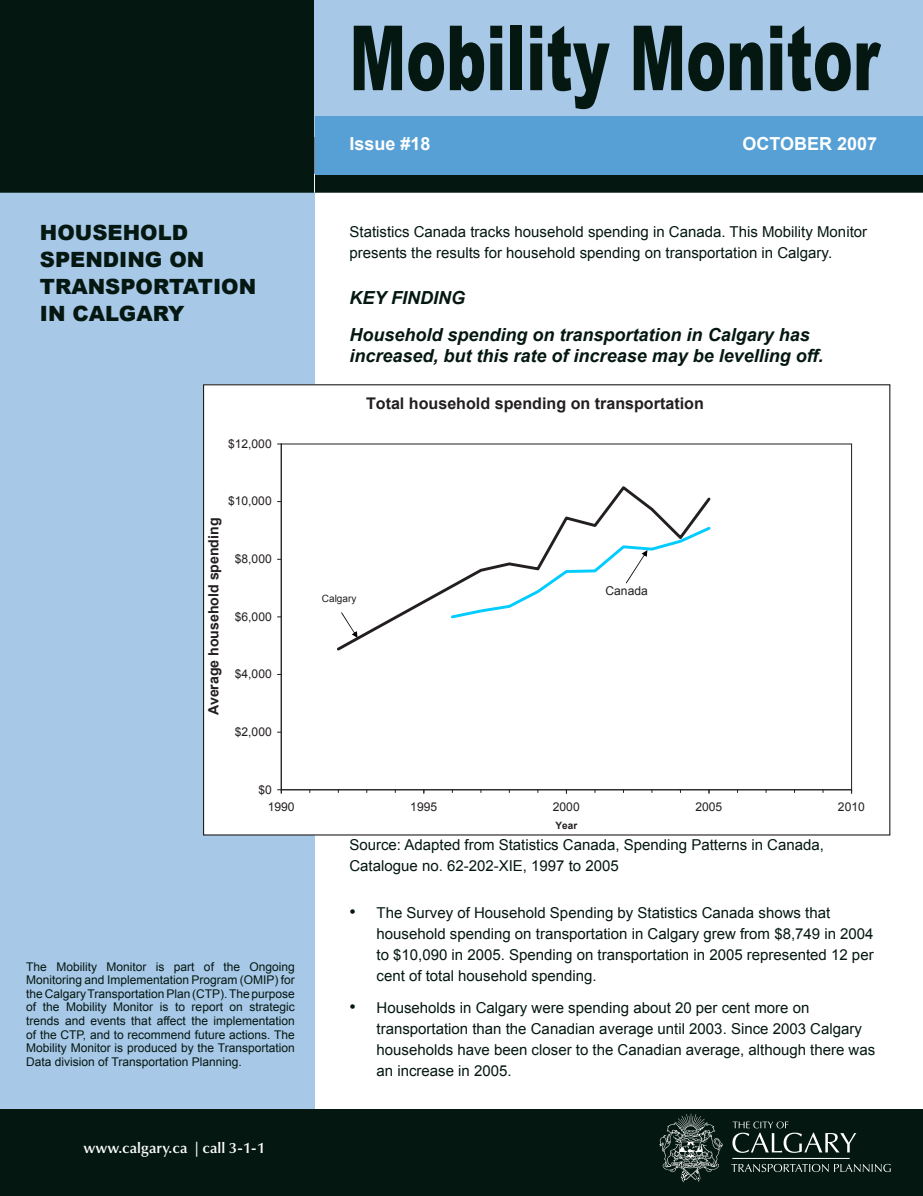
<style>
.page{position:relative;width:923px;height:1196px;background:#fff}
.page>*{position:absolute;margin:0;border:0;box-sizing:border-box;transform-origin:0 0}
.Masthead{font:900 90px "Arial";color:#041711;scale:.67 1}
.t1{font:900 21px/27px "Arial";color:#041711}
.Key_Finding{font:italic 700 18px/21px "Arial";color:#041711}
.Issue_Number{font:700 18px "Arial";color:#fff}
.Key_Finding_Title{font:italic 700 18px "Arial";color:#041711}
.t2{font:700 16.05px "Arial";color:#231f20}
.Body_bullet{font:15px/21px "Arial";color:#041711}
.Body{font:15px/21px "Arial";color:#041711}
.Chart_Labels_small{font:600 15px "Optima";color:#fff}
.t3{font:700 14.1px "Arial";letter-spacing:-.005em;color:#231f20}
.t4{font:12.15px "Arial";color:#231f20}
.Publishing_Info{font:12px/13.5px "Arial";color:#041711;text-align:justify}
.t5{font:10.05px "Arial";color:#231f20}
.t6{font:700 10.05px "Arial";color:#231f20}
.s1{font-size:18px}
</style>
<div class="page">
<div style="left:0;top:192px;width:315px;height:921px;background:#a8c8e7"></div>
<div style="left:0;top:0;width:923px;height:193px;background:#041711"></div>
<div style="left:315px;top:0;width:608px;height:136px;background:#a8c8e7"></div>
<div style="left:315px;top:116px;width:608px;height:58px;background:#56a0d5"></div>
<div style="left:0;top:1108px;width:923px;height:87px;background:#041711"></div>
<svg style="left:732px;top:1121px;width:124px;height:31px"></svg>
<hr style="left:732px;top:1157px;width:117px;height:1px;background:#fff">
<svg style="left:659px;top:1113px;width:63px;height:69px"></svg>
<svg style="left:731px;top:1163px;width:97px;height:8px"></svg>
<svg style="left:834px;top:1163px;width:56px;height:8px"></svg>
<div style="left:203px;top:384px;width:686px;height:450px;background:#fff"></div>
<hr style="left:281px;top:444px;width:1px;height:345px;background:#231f20">
<hr style="left:281px;top:789px;width:570px;height:1px;background:#231f20">
<svg style="left:277px;top:789px;width:5px;height:4px"></svg>
<svg style="left:337px;top:486px;width:374px;height:165px"></svg>
<svg style="left:449px;top:524px;width:262px;height:96px"></svg>
<svg style="left:341px;top:612px;width:16px;height:25px"></svg>
<p class="t1" style="left:40px;top:218px;width:218px">HOUSEHOLD<br>SPENDING ON<br>TRANSPORTATION<br>IN CALGARY</p>
<p class="t4" style="left:228px;top:435px;width:45px">$12,000</p>
<p class="t4" style="left:228px;top:493px;width:45px">$10,000</p>
<p class="t3" style="left:204px;top:715px;width:199px;rotate:-90deg">Average household spending</p>
<p class="t4" style="left:235px;top:550px;width:38px">$8,000</p>
<p class="t4" style="left:235px;top:608px;width:38px">$6,000</p>
<p class="t4" style="left:235px;top:666px;width:38px">$4,000</p>
<p class="t4" style="left:235px;top:723px;width:38px">$2,000</p>
<p class="t4" style="left:258px;top:781px;width:15px">$0</p>
<p class="Masthead" style="left:349px;top:-7px;width:792px">Mobility Monitor</p>
<p class="Issue_Number" style="left:349px;top:132px;width:83px">Issue #18</p>
<p class="Issue_Number" style="left:742px;top:132px;width:136px">OCTOBER 2007</p>
<p class="Body" style="left:349px;top:221px;width:519px">Statistics Canada tracks household spending in Canada. This Mobility Monitor presents the results for household spending on transportation in Calgary.</p>
<p class="Key_Finding_Title" style="left:349px;top:286px;width:117px">Key Finding</p>
<p class="Key_Finding" style="left:349px;top:325px;width:475px">Household spending on transportation in Calgary has increased, but this rate of increase may be levelling off.</p>
<p class="t2" style="left:366px;top:392px;width:339px">Total household spending on transportation</p>
<p class="t5" style="left:322px;top:592px;width:36px">Calgary</p>
<p class="t4" style="left:605px;top:582px;width:44px">Canada</p>
<p class="t4" style="left:268px;top:798px;width:28px">1990</p>
<p class="t4" style="left:410px;top:798px;width:28px">1995</p>
<p class="t4" style="left:553px;top:798px;width:28px">2000</p>
<p class="t4" style="left:695px;top:798px;width:28px">2005</p>
<p class="t4" style="left:838px;top:798px;width:28px">2010</p>
<p class="t6" style="left:555px;top:819px;width:23px">Year</p>
<p class="Publishing_Info" style="left:26px;top:959px;width:270px">The Mobility Monitor is part of the Ongoing Monitoring and Implementation Program (OMIP) for the Calgary Transportation Plan (CTP). The purpose of the Mobility Monitor is to report on strategic trends and events that affect the implementation of the CTP, and to recommend future actions. The Mobility Monitor is produced by the Transportation Data division of Transportation Planning.</p>
<p class="Chart_Labels_small" style="left:84px;top:1138px;width:183px">www.calgary.ca | call 3-1-1</p>
<p class="Body" style="left:349px;top:834px;width:476px">Source: Adapted from Statistics Canada, Spending Patterns in Canada,<br>Catalogue no. 62-202-XIE, 1997 to 2005</p>
<p class="Body_bullet" style="left:376px;top:902px;width:498px;text-indent:-27px"><span class="s1">•</span> The Survey of Household Spending by Statistics Canada shows that household spending on transportation in Calgary grew from $8,749 in 2004 to $10,090 in 2005. Spending on transportation in 2005 represented 12 per cent of total household spending.</p>
<p class="Body_bullet" style="left:376px;top:997px;width:500px;text-indent:-27px"><span class="s1">•</span> Households in Calgary were spending about 20 per cent more on transportation than the Canadian average until 2003. Since 2003 Calgary households have been closer to the Canadian average, although there was an increase in 2005.</p>
</div>
